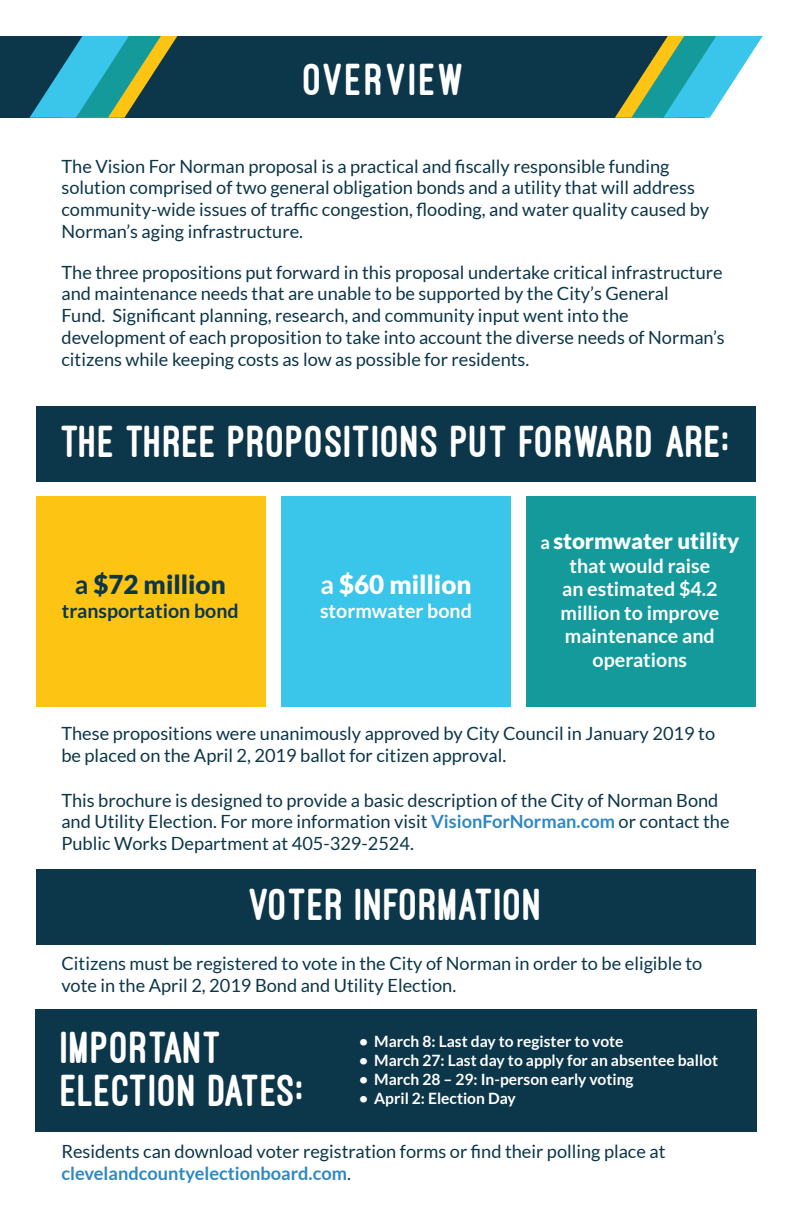
<style>
.page{position:relative;width:792px;height:1224px;background:#fff}
.page>*{position:absolute;margin:0;border:0;box-sizing:border-box;transform-origin:0 0}
.t1{font:800 46.4px/42.8px "Ostrich Sans";letter-spacing:.02em;color:#fff}
.t2{font:800 46.4px "Ostrich Sans";letter-spacing:.06em;color:#fff}
.t3{font:900 26px "Lato";color:#0c3649}
.t4{font:900 26px "Lato";color:#fff}
.t5{font:900 22.2px "Lato";color:#fff}
.t6{font:700 19.6px/23.6px "Lato";color:#fff;text-align:center}
.t7{font:700 19.6px "Lato";color:#0c3649}
.t8{font:18.2px/21.8px "Lato";color:#0c3649}
.t9{font:700 15.6px "Lato";color:#fff}
.s1{font-weight:700}
.s2{font-weight:700;font-size:18.2px}
.s3{font-weight:700;color:#2e88c3}
</style>
<div class="page">
<div style="left:0;top:36px;width:704px;height:82px;background:#0c3649"></div>
<svg style="left:29px;top:36px;width:148px;height:82px"></svg>
<svg style="left:615px;top:36px;width:148px;height:82px"></svg>
<div style="left:36px;top:406px;width:720px;height:76px;background:#0c3649"></div>
<div style="left:36px;top:869px;width:720px;height:76px;background:#0c3649"></div>
<div style="left:36px;top:497px;width:230px;height:210px;background:#fec414"></div>
<div style="left:281px;top:497px;width:230px;height:210px;background:#3ac5ea"></div>
<div style="left:526px;top:497px;width:230px;height:210px;background:#149a9b"></div>
<div style="left:35px;top:1009px;width:722px;height:123px;background:#0c3649"></div>
<p class="t2" style="left:304px;top:55px;width:163px">OVERVIEW</p>
<p class="t8" style="left:61px;top:155px;width:649px">The Vision For Norman proposal is a practical and fiscally responsible funding solution comprised of two general obligation bonds and a utility that will address community-wide issues of traffic congestion, flooding, and water quality caused by Norman’s aging infrastructure.</p>
<p class="t8" style="left:61px;top:261px;width:665px">The three propositions put forward in this proposal undertake critical infrastructure and maintenance needs that are unable to be supported by the City’s General<br>Fund. Significant planning, research, and community input went into the development of each proposition to take into account the diverse needs of Norman’s citizens while keeping costs as low as possible for residents.</p>
<p class="t1" style="left:62px;top:420px;width:670px">THE THREE PROPOSITIONS PUT FORWARD ARE:</p>
<p class="t3" style="left:75px;top:569px;width:153px"><span class="s1">a</span> $72 million</p>
<p class="t7" style="left:62px;top:599px;width:178px">transportation bond</p>
<p class="t4" style="left:320px;top:569px;width:153px"><span class="s1">a</span> $60 million</p>
<p class="t6" style="left:320px;top:598px;width:153px">stormwater bond</p>
<p class="t5" style="left:540px;top:528px;width:200px"><span class="s2">a</span> stormwater utility</p>
<p class="t6" style="left:561px;top:553px;width:160px">that would raise an estimated $4.2 million to improve maintenance and operations</p>
<p class="t8" style="left:61px;top:723px;width:655px">These propositions were unanimously approved by City Council in January 2019 to be placed on the April 2, 2019 ballot for citizen approval.</p>
<p class="t8" style="left:61px;top:789px;width:670px">This brochure is designed to provide a basic description of the City of Norman Bond and Utility Election. For more information visit <span class="s3">VisionForNorman.com</span> or contact the<br>Public Works Department at 405-329-2524.</p>
<p class="t1" style="left:250px;top:883px;width:295px">VOTER INFORMATION</p>
<p class="t8" style="left:61px;top:952px;width:642px">Citizens must be registered to vote in the City of Norman in order to be eligible to vote in the April 2, 2019 Bond and Utility Election.</p>
<p class="t1" style="left:61px;top:1027px;width:244px">IMPORTANT<br>ELECTION DATES:</p>
<p class="t9" style="left:359px;top:1033px;width:266px">• March 8: Last day to register to vote</p>
<p class="t9" style="left:359px;top:1052px;width:361px">• March 27: Last day to apply for an absentee ballot</p>
<p class="t9" style="left:359px;top:1070px;width:276px">• March 28 – 29: In-person early voting</p>
<p class="t9" style="left:359px;top:1089px;width:158px">• April 2: Election Day</p>
<p class="t8" style="left:61px;top:1140px;width:606px">Residents can download voter registration forms or find their polling place at <span class="s3">clevelandcountyelectionboard.com</span>.</p>
</div>
